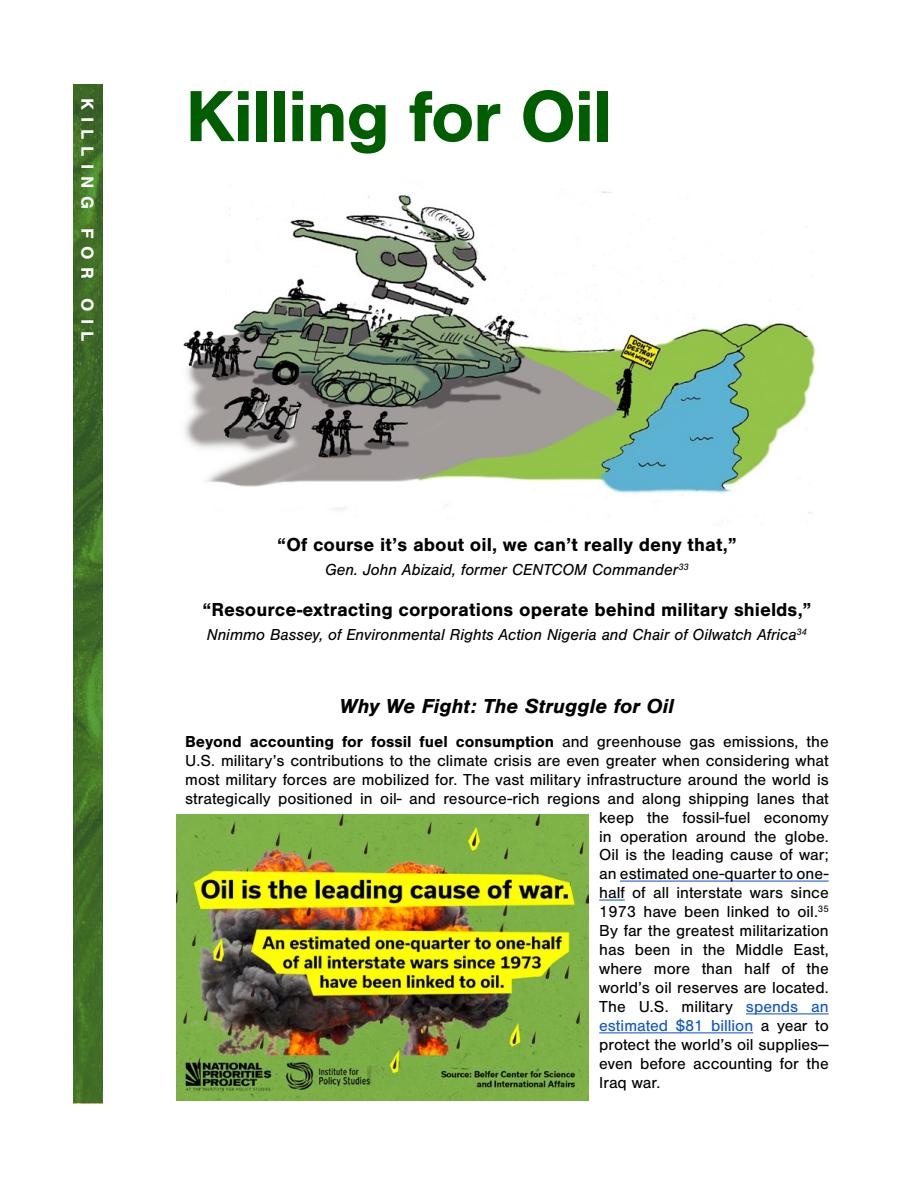
<style>
.page{position:relative;width:918px;height:1188px;background:#fff}
.page>*{position:absolute;margin:0;border:0;box-sizing:border-box;transform-origin:0 0}
.t1{font:700 75px "Nimbus San";letter-spacing:-.025em;color:#005d00}
.t2{font:italic 700 21px "Nimbus San";color:#000}
.t3{font:700 19.5px "Nimbus San";color:#000}
.t4{font:700 18px "Nimbus San";letter-spacing:.4em;color:#fff}
.t5{font:16.5px "Nimbus San";color:#000}
.t6{font:italic 16.5px "Nimbus San";color:#000}
.t7{font:700 16.5px "Nimbus San";color:#000}
.t8{font:16.5px "Nimbus San";color:#15c}
.s1{font-weight:400}
.s2{color:#15c}
.s3{color:#000}
</style>
<div class="page">
<img style="left:183px;top:191px;width:633px;height:323px">
<img style="left:176px;top:814px;width:413px;height:287px">
<img style="left:73px;top:85px;width:29px;height:1018px">
<hr style="left:620px;top:881px;width:209px;height:1px;background:#15c">
<svg style="left:599px;top:900px;width:26px;height:1px"></svg>
<hr style="left:746px;top:1013px;width:83px;height:1px;background:#15c">
<hr style="left:599px;top:1032px;width:154px;height:1px;background:#15c">
<p class="t4" style="left:98px;top:98px;width:245px;rotate:90deg">KILLING FOR OIL</p>
<h1 class="t1" style="left:185px;top:74px;width:429px">Killing for Oil</h1>
<p class="t3" style="left:277px;top:534px;width:461px">“Of course it’s about oil, we can’t really deny that,”</p>
<p class="t6" style="left:325px;top:560px;width:365px">Gen. John Abizaid, former CENTCOM Commander<sup>33</sup></p>
<p class="t3" style="left:202px;top:599px;width:611px">“Resource-extracting corporations operate behind military shields,”</p>
<p class="t6" style="left:207px;top:626px;width:602px">Nnimmo Bassey, of Environmental Rights Action Nigeria and Chair of Oilwatch Africa<sup>34</sup></p>
<p class="t2" style="left:340px;top:693px;width:336px">Why We Fight: The Struggle for Oil</p>
<p class="t7" style="left:185px;top:732px;width:645px">Beyond accounting for fossil fuel consumption <span class="s1">and greenhouse gas emissions, the</span></p>
<p class="t5" style="left:185px;top:751px;width:645px">U.S. military’s contributions to the climate crisis are even greater when considering what</p>
<p class="t5" style="left:185px;top:770px;width:645px">most military forces are mobilized for. The vast military infrastructure around the world is</p>
<p class="t5" style="left:185px;top:789px;width:645px">strategically positioned in oil- and resource-rich regions and along shipping lanes that</p>
<p class="t5" style="left:599px;top:808px;width:231px">keep the fossil-fuel economy</p>
<p class="t5" style="left:599px;top:827px;width:231px">in operation around the globe.</p>
<p class="t5" style="left:599px;top:846px;width:231px">Oil is the leading cause of war;</p>
<p class="t5" style="left:599px;top:865px;width:231px">an estimated one-quarter to one-</p>
<p class="t5" style="left:599px;top:884px;width:231px">half of all interstate wars since</p>
<p class="t5" style="left:599px;top:903px;width:231px">1973 have been linked to oil.<sup>35</sup></p>
<p class="t5" style="left:599px;top:922px;width:231px">By far the greatest militarization</p>
<p class="t5" style="left:599px;top:941px;width:231px">has been in the Middle East,</p>
<p class="t5" style="left:599px;top:960px;width:231px">where more than half of the</p>
<p class="t5" style="left:599px;top:979px;width:231px">world’s oil reserves are located.</p>
<p class="t5" style="left:599px;top:998px;width:231px">The U.S. military <span class="s2">spends an</span></p>
<p class="t8" style="left:599px;top:1017px;width:231px">estimated $81 billion <span class="s3">a year to</span></p>
<p class="t5" style="left:599px;top:1036px;width:231px">protect the world’s oil supplies—</p>
<p class="t5" style="left:599px;top:1055px;width:231px">even before accounting for the</p>
<p class="t5" style="left:599px;top:1074px;width:63px">Iraq war.</p>
</div>
